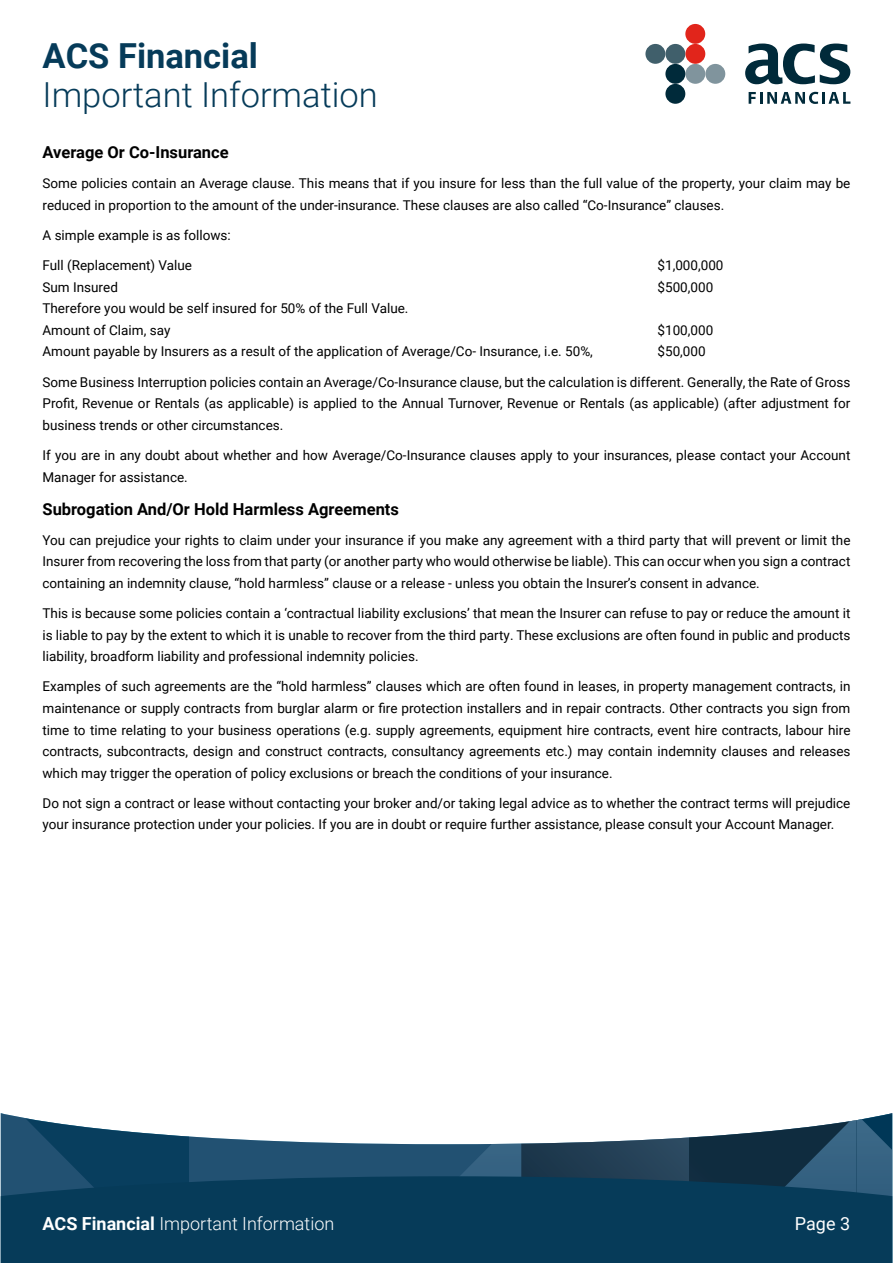
<style>
.page{position:relative;width:893px;height:1263px;background:#fff}
.page>*{position:absolute;margin:0;border:0;box-sizing:border-box;transform-origin:0 0}
.t1{font:300 34.5px "Roboto";color:#063b59}
.t2{font:700 34.5px "Roboto";color:#063b59}
.t3{font:300 18px "Roboto";color:#fff}
.t4{font:18px "Roboto";color:#fff}
.t5{font:700 16.5px "Roboto";color:#000}
.t6{font:13.5px/21.6px "Roboto";color:#000}
.s1{font-weight:700}
</style>
<div class="page">
<svg style="left:21px;top:1113px;width:871px;height:63px"></svg>
<div style="left:1px;top:1176px;width:891px;height:87px;background:#063b59"></div>
<div style="left:685px;top:64px;width:20px;height:20px;background:#80949d;border-radius:50%"></div>
<div style="left:705px;top:64px;width:20px;height:20px;background:#80949d;border-radius:50%"></div>
<div style="left:665px;top:44px;width:20px;height:20px;background:#405f6b;border-radius:50%"></div>
<div style="left:665px;top:64px;width:20px;height:20px;background:#002a3a;border-radius:50%"></div>
<div style="left:665px;top:84px;width:20px;height:20px;background:#002a3a;border-radius:50%"></div>
<div style="left:645px;top:44px;width:20px;height:20px;background:#405f6b;border-radius:50%"></div>
<div style="left:685px;top:44px;width:20px;height:20px;background:#e1251b;border-radius:50%"></div>
<div style="left:685px;top:24px;width:20px;height:20px;background:#e1251b;border-radius:50%"></div>
<svg style="left:745px;top:44px;width:105px;height:40px"></svg>
<svg style="left:749px;top:92px;width:101px;height:12px"></svg>
<h1 class="t2" style="left:43px;top:32px;width:217px">ACS Financial</h1>
<h1 class="t1" style="left:43px;top:70px;width:337px">Important Information</h1>
<p class="t5" style="left:43px;top:141px;width:188px">Average Or Co-Insurance</p>
<p class="t6" style="left:43px;top:172px;width:809px">Some policies contain an Average clause. This means that if you insure for less than the full value of the property, your claim may be reduced in proportion to the amount of the under-insurance. These clauses are also called “Co-Insurance” clauses.</p>
<p class="t6" style="left:43px;top:224px;width:190px">A simple example is as follows:</p>
<p class="t6" style="left:43px;top:254px;width:151px">Full (Replacement) Value</p>
<p class="t6" style="left:658px;top:254px;width:67px">$1,000,000</p>
<p class="t6" style="left:43px;top:276px;width:77px">Sum Insured</p>
<p class="t6" style="left:657px;top:276px;width:57px">$500,000</p>
<p class="t6" style="left:42px;top:297px;width:367px">Therefore you would be self insured for 50% of the Full Value.<br>Amount of Claim, say</p>
<p class="t6" style="left:657px;top:319px;width:57px">$100,000</p>
<p class="t6" style="left:42px;top:340px;width:552px">Amount payable by Insurers as a result of the application of Average/Co- Insurance, i.e. 50%,</p>
<p class="t6" style="left:657px;top:340px;width:50px">$50,000</p>
<p class="t6" style="left:42px;top:370px;width:809px;text-align:justify">Some Business Interruption policies contain an Average/Co-Insurance clause, but the calculation is different. Generally, the Rate of Gross Profit, Revenue or Rentals (as applicable) is applied to the Annual Turnover, Revenue or Rentals (as applicable) (after adjustment for business trends or other circumstances.</p>
<p class="t6" style="left:42px;top:444px;width:809px">If you are in any doubt about whether and how Average/Co-Insurance clauses apply to your insurances, please contact your Account<br>Manager for assistance.</p>
<p class="t5" style="left:43px;top:497px;width:358px">Subrogation And/Or Hold Harmless Agreements</p>
<p class="t6" style="left:43px;top:529px;width:809px;text-align:justify">You can prejudice your rights to claim under your insurance if you make any agreement with a third party that will prevent or limit the Insurer from recovering the loss from that party (or another party who would otherwise be liable). This can occur when you sign a contract containing an indemnity clause, “hold harmless” clause or a release - unless you obtain the Insurer’s consent in advance.</p>
<p class="t6" style="left:43px;top:602px;width:809px;text-align:justify">This is because some policies contain a ‘contractual liability exclusions’ that mean the Insurer can refuse to pay or reduce the amount it is liable to pay by the extent to which it is unable to recover from the third party. These exclusions are often found in public and products liability, broadform liability and professional indemnity policies.</p>
<p class="t6" style="left:43px;top:675px;width:809px;text-align:justify">Examples of such agreements are the “hold harmless” clauses which are often found in leases, in property management contracts, in maintenance or supply contracts from burglar alarm or fire protection installers and in repair contracts. Other contracts you sign from time to time relating to your business operations (e.g. supply agreements, equipment hire contracts, event hire contracts, labour hire contracts, subcontracts, design and construct contracts, consultancy agreements etc.) may contain indemnity clauses and releases which may trigger the operation of policy exclusions or breach the conditions of your insurance.</p>
<p class="t6" style="left:43px;top:792px;width:809px">Do not sign a contract or lease without contacting your broker and/or taking legal advice as to whether the contract terms will prejudice your insurance protection under your policies. If you are in doubt or require further assistance, please consult your Account Manager.</p>
<h2 class="t3" style="left:43px;top:1211px;width:293px"><span class="s1">ACS Financial</span> Important Information</h2>
<h2 class="t4" style="left:795px;top:1211px;width:57px">Page 3</h2>
</div>
